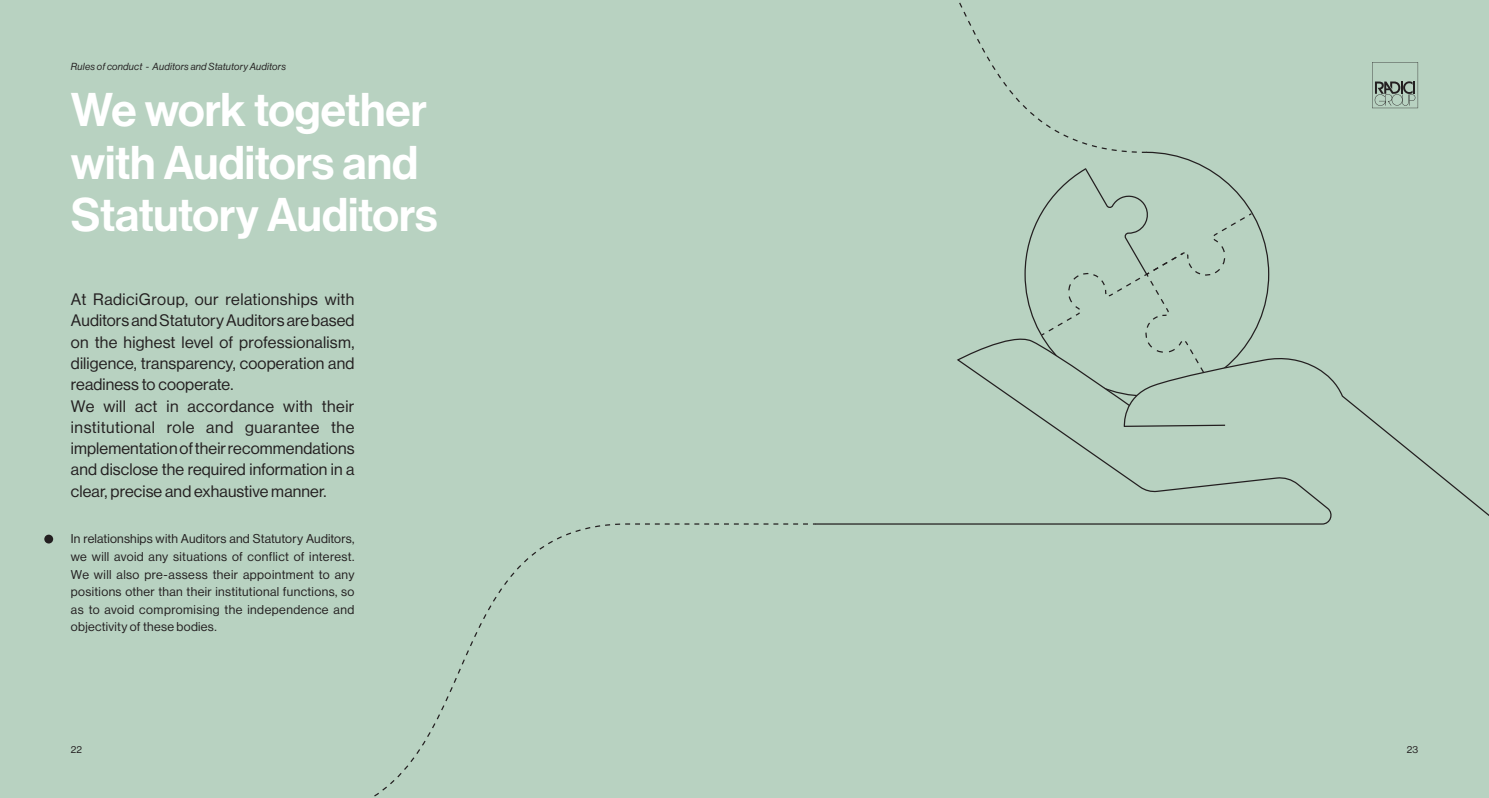
<style>
.page{position:relative;width:1489px;height:798px;background:#fff}
.page>*{position:absolute;margin:0;border:0;box-sizing:border-box;transform-origin:0 0}
.t1{font:46.25px "N Haas Grotesk DS Pro 65 Md";letter-spacing:-.005em;color:#fff}
.Testo_normale{font:16.25px/21.2px "N Haas Grotesk DS Pro 55 Rg";letter-spacing:.01em;color:#231f20;text-align:justify}
.Testo_normale-2{font:12.5px/17.5px "N Haas Grotesk DS Pro 55 Rg";letter-spacing:.03em;color:#231f20;text-align:justify}
.Testo_normale-3{font:10px "N Haas Grotesk DS Pro 56 It";letter-spacing:.02em;color:#231f20}
.t2{font:10px "N Haas Grotesk DS Pro 55 Rg";color:#231f20}
</style>
<div class="page">
<div style="left:0;top:0;width:1488px;height:797px;background:#b8d2c1"></div>
<svg style="left:959px;top:2px;width:168px;height:149px"></svg>
<svg style="left:374px;top:523px;width:434px;height:274px"></svg>
<svg style="left:1024px;top:151px;width:245px;height:179px"></svg>
<svg style="left:1040px;top:167px;width:212px;height:163px"></svg>
<svg style="left:813px;top:330px;width:443px;height:195px"></svg>
<svg style="left:1122px;top:355px;width:366px;height:170px"></svg>
<svg style="left:1372px;top:62px;width:45px;height:46px"></svg>
<div style="left:44px;top:534px;width:9px;height:9px;background:#231f20;border-radius:50%"></div>
<p class="Testo_normale-3" style="left:71px;top:61px;width:216px">Rules of conduct - Auditors and Statutory Auditors</p>
<p class="t1" style="left:71px;top:83px;width:357px">We work together</p>
<p class="t1" style="left:71px;top:135px;width:349px">with Auditors and</p>
<p class="t1" style="left:71px;top:188px;width:368px">Statutory Auditors</p>
<p class="Testo_normale" style="left:71px;top:289px;width:285px">At RadiciGroup, our relationships with Auditors and Statutory Auditors are based on the highest level of professionalism, diligence, transparency, cooperation and readiness to cooperate.</p>
<p class="Testo_normale" style="left:71px;top:395px;width:285px">We will act in accordance with their institutional role and guarantee the implementation of their recommendations and disclose the required information in a clear, precise and exhaustive manner.</p>
<p class="Testo_normale-2" style="left:71px;top:530px;width:285px">In relationships with Auditors and Statutory Auditors, we will avoid any situations of conflict of interest.<br>We will also pre-assess their appointment to any positions other than their institutional functions, so as to avoid compromising the independence and objectivity of these bodies.</p>
<p class="t2" style="left:71px;top:743px;width:13px">22</p>
<p class="t2" style="left:1406px;top:743px;width:13px">23</p>
</div>
